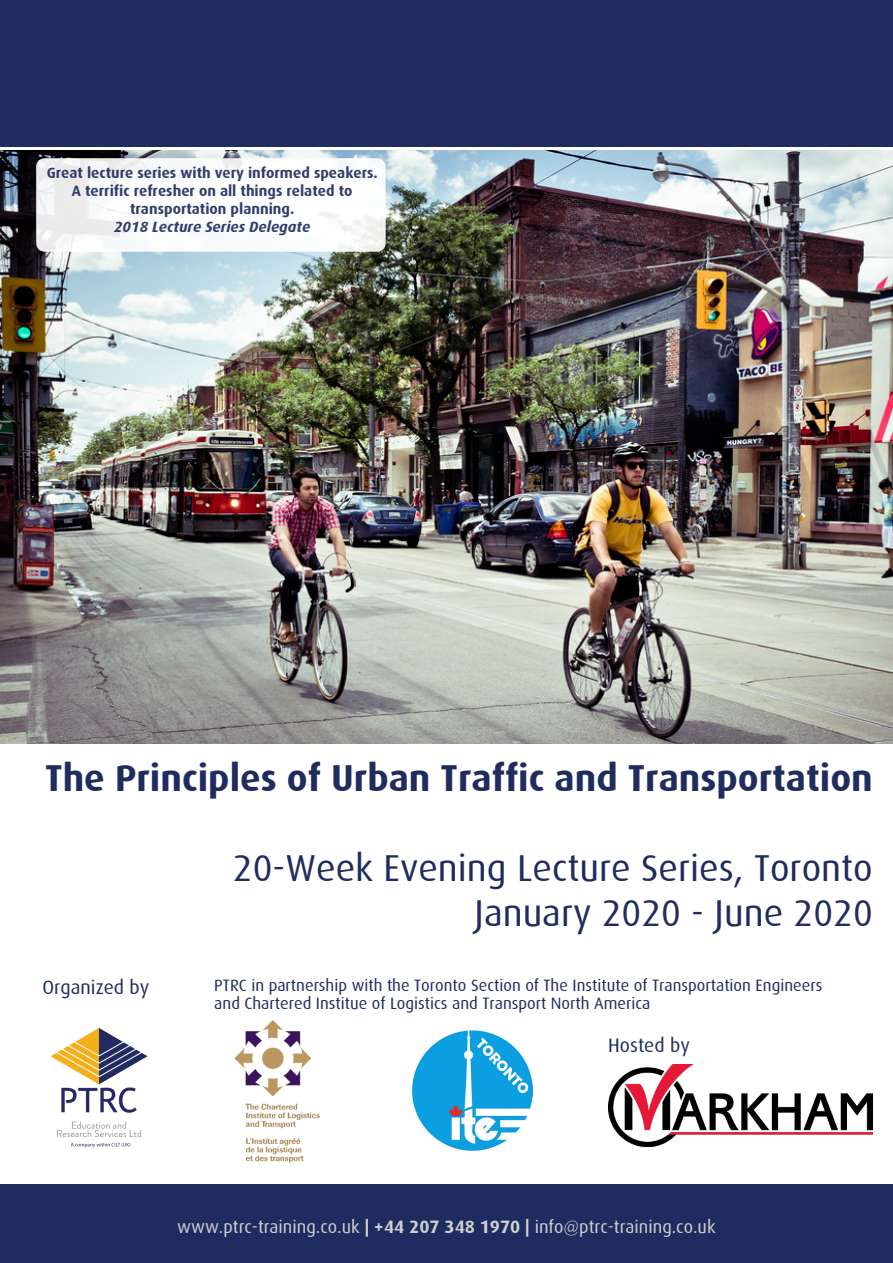
<style>
.page{position:relative;width:893px;height:1263px;background:#fff}
.page>*{position:absolute;margin:0;border:0;box-sizing:border-box;transform-origin:0 0}
.t1{font:37.5px "Dax";color:#1f2c5f}
.t2{font:700 37.5px "Dax";color:#1f2c5f}
.Programme_Subtitle{font:19.5px "Dax";color:#1f2c5f}
.t3{font:18px "Dax";color:#cfd0d2}
.Programme_Subtitle-2{font:16.5px/18px "Dax";color:#1f2c5f}
.t4{font:700 15px/18px "Dax";color:#1f2c5f;text-align:center}
.t5{font:italic 700 15px "Dax";color:#1f2c5f}
.s1{font-weight:700}
</style>
<div class="page">
<img style="left:0;top:151px;width:893px;height:593px">
<div style="left:0;top:0;width:893px;height:147px;background:#1f2c5f"></div>
<img style="left:234px;top:1020px;width:86px;height:143px">
<img style="left:50px;top:1028px;width:98px;height:120px">
<div style="left:0;top:1184px;width:893px;height:79px;background:#1f2c5f"></div>
<img style="left:412px;top:1030px;width:120px;height:120px">
<img style="left:608px;top:1065px;width:264px;height:81px">
<div style="left:36px;top:158px;width:350px;height:94px;background:linear-gradient(to right,#f2f3f4,#feffff);border-radius:9px"></div>
<p class="t4" style="left:47px;top:164px;width:333px">Great lecture series with very informed speakers.<br>A terrific refresher on all things related to transportation planning.</p>
<p class="t5" style="left:114px;top:218px;width:198px">2018 Lecture Series Delegate</p>
<p class="t2" style="left:45px;top:757px;width:829px">The Principles of Urban Traffic and Transportation</p>
<p class="t1" style="left:233px;top:847px;width:641px">20-Week Evening Lecture Series, Toronto</p>
<p class="t1" style="left:474px;top:892px;width:400px">January 2020 - June 2020</p>
<p class="Programme_Subtitle" style="left:43px;top:976px;width:108px">Organized by</p>
<p class="Programme_Subtitle-2" style="left:214px;top:976px;width:609px">PTRC in partnership with the Toronto Section of The Institute of Transportation Engineers and Chartered Institue of Logistics and Transport North America</p>
<p class="Programme_Subtitle" style="left:608px;top:1035px;width:83px">Hosted by</p>
<p class="t3" style="left:177px;top:1216px;width:540px">www.ptrc-training.co.uk <span class="s1">| +44 207 348 1970 |</span> info@ptrc-training.co.uk</p>
</div>
